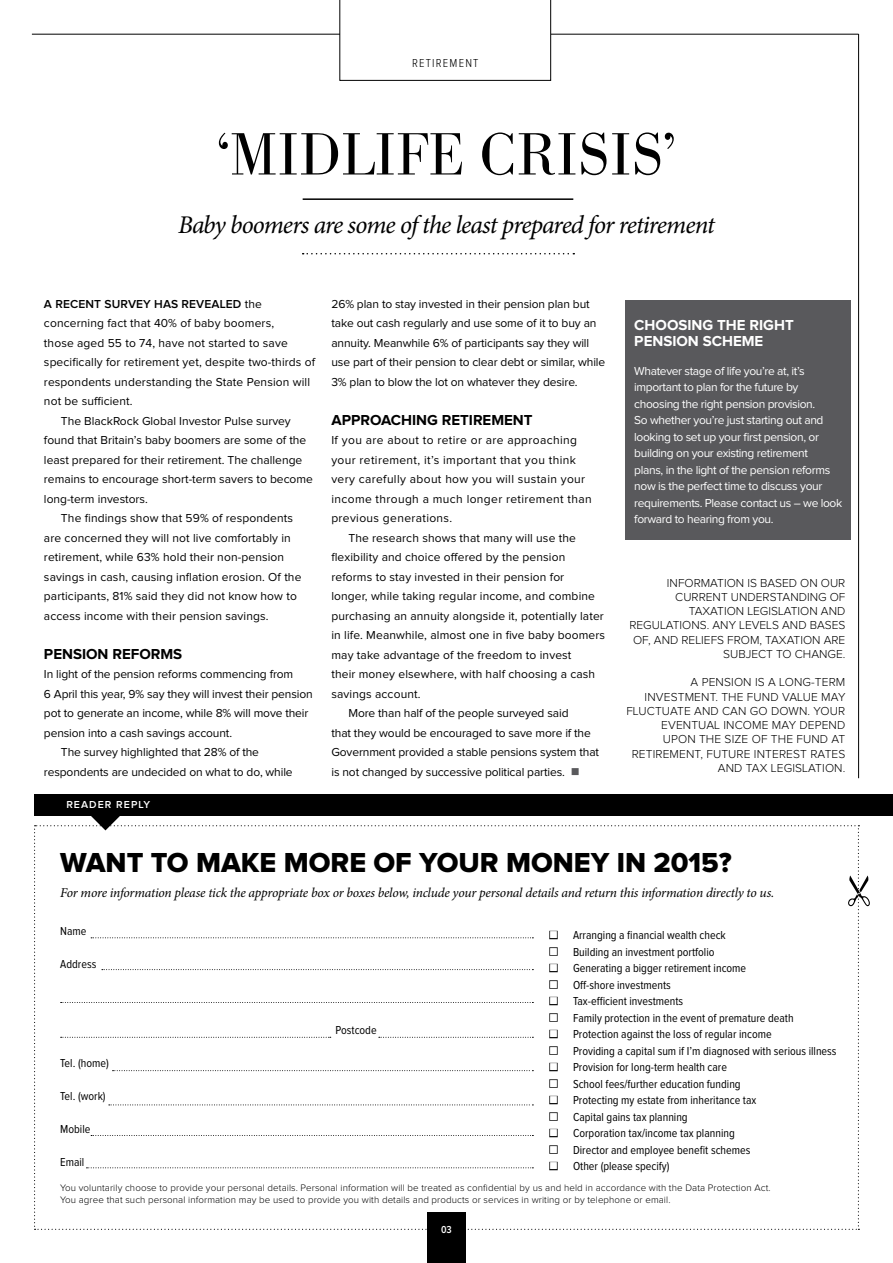
<style>
.page{position:relative;width:893px;height:1263px;background:#fff}
.page>*{position:absolute;margin:0;border:0;box-sizing:border-box;transform-origin:0 0}
.t1{font:300 58.5px "Bodoni BE";letter-spacing:.01em;color:#000}
.t2{font:28.5px "Proxima Nova Extrabld";color:#000}
.t3{font:italic 25.5px "Minion Pro";letter-spacing:-.04em;color:#000}
.t4{font:700 15px "Proxima Nova";color:#000}
.t5{font:700 15px/16.5px "Proxima Nova";color:#fff}
.t6{font:italic 13.5px "Minion Pro";letter-spacing:-.02em;color:#000}
.t7{font:12px "Proxima Nova";letter-spacing:.01em;color:#000}
.t8{font:12px/19.5px "Proxima Nova";letter-spacing:-.01em;color:#000}
.t9{font:12px "Proxima Nova Cond";color:#000}
.t10{font:12px/16.5px "Proxima Nova";letter-spacing:-.03em;color:#fff}
.t11{font:300 12px/14.2px "Proxima Nova";color:#000;text-align:right}
.t12{font:12px/19.5px "Proxima Nova";letter-spacing:.03em;color:#000}
.t13{font:600 12px "Proxima Nova";color:#000}
.t14{font:300 12px "Proxima Nova Cond";letter-spacing:.1em;color:#000}
.t15{font:600 10.5px "Proxima Nova";letter-spacing:.1em;color:#fff}
.t16{font:600 10.5px "Proxima Nova Cond";color:#fff}
.t17{font:300 9.75px/12px "Proxima Nova";letter-spacing:.01em;color:#000}
.s1{color:#59595c}
.s2{color:#fff}
</style>
<div class="page">
<div style="left:34px;top:794px;width:859px;height:21px;background:#000"></div>
<svg style="left:34px;top:815px;width:836px;height:415px"></svg>
<hr style="left:32px;top:34px;width:827px;height:1px;background:#000">
<div style="left:427px;top:1212px;width:39px;height:51px;background:#000"></div>
<hr style="left:858px;top:34px;width:1px;height:744px;background:#000">
<svg style="left:339px;top:0;width:212px;height:81px"></svg>
<div style="left:626px;top:300px;width:225px;height:240px;background:#59595c"></div>
<svg style="left:303px;top:253px;width:271px;height:1px"></svg>
<hr style="left:303px;top:198px;width:270px;height:2px;background:#000">
<p class="t14" style="left:412px;top:58px;width:68px">RETIREMENT</p>
<h1 class="t1" style="left:217px;top:121px;width:367px">‘MIDLIFE CRISIS</h1>
<h1 class="t1" style="left:663px;top:121px;width:15px">’</h1>
<h3 class="t3" style="left:178px;top:208px;width:538px">Baby boomers are some of the least prepared for retirement</h3>
<p class="t13" style="left:44px;top:298px;width:20px">A RECENT</p>
<p class="t13" style="left:104px;top:298px;width:9px">SURVEY</p>
<p class="t13" style="left:154px;top:298px;width:9px">HAS</p>
<p class="t13" style="left:182px;top:298px;width:9px">REVEALED</p>
<p class="t7" style="left:245px;top:298px;width:19px">the</p>
<p class="t7" style="left:44px;top:318px;width:232px">concerning fact that 40% of baby boomers,</p>
<p class="t7" style="left:44px;top:337px;width:245px">those aged 55 to 74, have not started to save</p>
<p class="t7" style="left:44px;top:357px;width:273px">specifically for retirement yet, despite two-thirds of</p>
<p class="t7" style="left:44px;top:376px;width:268px">respondents understanding the State Pension will</p>
<p class="t7" style="left:44px;top:396px;width:90px">not be sufficient.</p>
<p class="t7" style="left:61px;top:415px;width:231px">The BlackRock Global Investor Pulse survey</p>
<p class="t7" style="left:44px;top:435px;width:264px">found that Britain’s baby boomers are some of the</p>
<p class="t7" style="left:44px;top:454px;width:260px">least prepared for their retirement. The challenge</p>
<p class="t7" style="left:44px;top:474px;width:270px">remains to encourage short-term savers to become</p>
<p class="t7" style="left:44px;top:493px;width:105px">long-term investors.</p>
<p class="t7" style="left:61px;top:513px;width:234px">The findings show that 59% of respondents</p>
<p class="t7" style="left:44px;top:532px;width:248px">are concerned they will not live comfortably in</p>
<p class="t7" style="left:44px;top:552px;width:242px">retirement, while 63% hold their non-pension</p>
<p class="t7" style="left:44px;top:571px;width:259px">savings in cash, causing inflation erosion. Of the</p>
<p class="t7" style="left:44px;top:591px;width:254px">participants, 81% said they did not know how to</p>
<p class="t7" style="left:44px;top:610px;width:226px">access income with their pension savings.</p>
<p class="t4" style="left:44px;top:647px;width:140px">PENSION REFORMS</p>
<p class="t8" style="left:44px;top:665px;width:251px">In light of the pension reforms commencing from</p>
<p class="t8" style="left:44px;top:684px;width:270px">6 April this year, 9% say they will invest their pension</p>
<p class="t8" style="left:44px;top:704px;width:266px">pot to generate an income, while 8% will move their</p>
<p class="t8" style="left:44px;top:723px;width:190px">pension into a cash savings account.</p>
<p class="t8" style="left:61px;top:743px;width:200px">The survey highlighted that 28% of the</p>
<p class="t8" style="left:44px;top:762px;width:250px">respondents are undecided on what to do, while</p>
<p class="t15" style="left:66px;top:799px;width:85px">READER REPLY</p>
<p class="t8" style="left:331px;top:294px;width:275px">26% plan to stay invested in their pension plan but take out cash regularly and use some of it to buy an annuity. M eanwhile 6% of participants say they will use part of their pension to clear debt or similar, while 3% plan to blow the lot on whatever they desire.</p>
<p class="t4" style="left:331px;top:413px;width:11px">APP</p>
<p class="t4" style="left:360px;top:413px;width:174px">ROACHING RETIREMENT</p>
<p class="t12" style="left:331px;top:431px;width:262px">If you are about to retire or are approaching your retirement, it’s important that you think very carefully about how you will sustain your income through a much longer retirement than previous generations.</p>
<p class="t7" style="left:348px;top:532px;width:229px">The research shows that many will use the</p>
<p class="t7" style="left:331px;top:552px;width:235px">flexibility and choice offered by the pension</p>
<p class="t7" style="left:331px;top:571px;width:234px">reforms to stay invested in their pension for</p>
<p class="t7" style="left:331px;top:591px;width:265px">longer, while taking regular income, and combine</p>
<p class="t7" style="left:331px;top:610px;width:274px">purchasing an annuity alongside it, potentially later</p>
<p class="t7" style="left:331px;top:630px;width:275px">in life. Meanwhile, almost one in five baby boomers</p>
<p class="t7" style="left:331px;top:649px;width:242px">may take advantage of the freedom to invest</p>
<p class="t7" style="left:331px;top:669px;width:265px">their money elsewhere, with half choosing a cash</p>
<p class="t7" style="left:331px;top:688px;width:91px">savings account.</p>
<p class="t8" style="left:348px;top:704px;width:222px">More than half of the people surveyed said</p>
<p class="t8" style="left:331px;top:723px;width:261px">that they would be encouraged to save more if the</p>
<p class="t8" style="left:331px;top:743px;width:269px">Government provided a stable pensions system that</p>
<p class="t8" style="left:331px;top:762px;width:250px">is not changed by successive political parties. <span class="s1">■</span></p>
<p class="t5" style="left:634px;top:317px;width:161px">CHOOSING THE RIGHT<br>PENSION SCHEME</p>
<p class="t10" style="left:634px;top:363px;width:210px">Whatever stage of life you’re at, it’s important to plan for the future by choosing the right pension provision.<br>So whether you’re just starting out and looking to set up your first pension, or building on your existing retirement<br>plans, in the light of the pension reforms now is the perfect time to discuss your requirements. Please contact us – we look forward to hearing from you.</p>
<p class="t11" style="left:629px;top:576px;width:218px">INFORMATION IS BASED ON OUR<br>CURRENT UNDERSTANDING OF<br>TAXATION LEGISLATION AND<br>REGULATIONS. ANY LEVELS AND BASES<br>OF, AND RELIEFS FROM, TAXATION ARE<br>SUBJECT TO CHANGE.</p>
<p class="t11" style="left:626px;top:676px;width:221px">A PENSION IS A LONG-TERM<br>INVESTMENT. THE FUND VALUE MAY<br>FLUCTUATE AND CAN GO DOWN. YOUR<br>EVENTUAL INCOME MAY DEPEND<br>UPON THE SIZE OF THE FUND AT<br>RETIREMENT, FUTURE INTEREST RATES<br>AND TAX LEGISLATION.</p>
<h2 class="t2" style="left:60px;top:850px;width:673px">WANT TO MAKE MORE OF YOUR MONEY IN 2015?</h2>
<p class="t6" style="left:60px;top:884px;width:715px">For more information please tick the appropriate box or boxes below, include your personal details and return this information directly to us.</p>
<p class="t9" style="left:60px;top:925px;width:28px">Name</p>
<p class="t9" style="left:60px;top:958px;width:38px">Address</p>
<p class="t9" style="left:60px;top:1057px;width:50px">Tel. (home)</p>
<p class="t9" style="left:60px;top:1090px;width:47px">Tel. (work)</p>
<p class="t9" style="left:60px;top:1123px;width:32px">Mobile</p>
<p class="t9" style="left:60px;top:1156px;width:26px">Email</p>
<p class="t9" style="left:335px;top:1024px;width:43px">Postcode</p>
<p class="t9" style="left:549px;top:930px;width:178px"><span class="s2">■</span> Arranging a financial wealth check</p>
<p class="t9" style="left:549px;top:946px;width:167px"><span class="s2">■</span> Building an investment portfolio</p>
<p class="t9" style="left:549px;top:963px;width:199px"><span class="s2">■</span> Generating a bigger retirement income</p>
<p class="t9" style="left:549px;top:979px;width:123px"><span class="s2">■</span> Off-shore investments</p>
<p class="t9" style="left:549px;top:996px;width:136px"><span class="s2">■</span> Tax-efficient investments</p>
<p class="t9" style="left:549px;top:1012px;width:246px"><span class="s2">■</span> Family protection in the event of premature death</p>
<p class="t9" style="left:549px;top:1029px;width:224px"><span class="s2">■</span> Protection against the loss of regular income</p>
<p class="t9" style="left:549px;top:1045px;width:289px"><span class="s2">■</span> Providing a capital sum if I’m diagnosed with serious illness</p>
<p class="t9" style="left:549px;top:1062px;width:180px"><span class="s2">■</span> Provision for long-term health care</p>
<p class="t9" style="left:549px;top:1078px;width:193px"><span class="s2">■</span> School fees/further education funding</p>
<p class="t9" style="left:549px;top:1095px;width:209px"><span class="s2">■</span> Protecting my estate from inheritance tax</p>
<p class="t9" style="left:549px;top:1111px;width:140px"><span class="s2">■</span> Capital gains tax planning</p>
<p class="t9" style="left:549px;top:1128px;width:187px"><span class="s2">■</span> Corporation tax/income tax planning</p>
<p class="t9" style="left:549px;top:1144px;width:203px"><span class="s2">■</span> Director and employee benefit schemes</p>
<p class="t9" style="left:549px;top:1161px;width:122px"><span class="s2">■</span> Other (please specify)</p>
<p class="t17" style="left:60px;top:1182px;width:712px">You voluntarily choose to provide your personal details. Personal information will be treated as confidential by us and held in accordance with the Data Protection Act.<br>You agree that such personal information may be used to provide you with details and products or services in writing or by telephone or email.</p>
<p class="t16" style="left:441px;top:1224px;width:12px">03</p>
</div>
